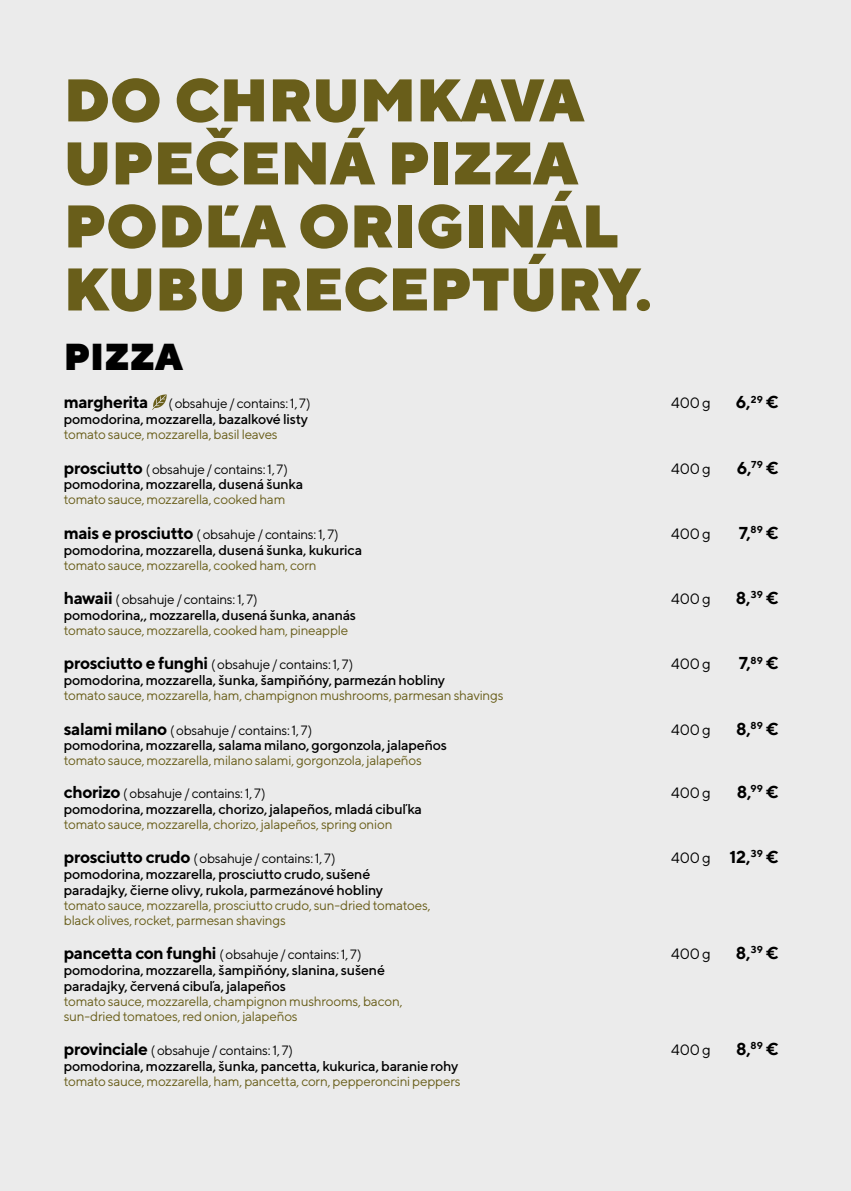
<style>
.page{position:relative;width:851px;height:1191px;background:#fff}
.page>*{position:absolute;margin:0;border:0;box-sizing:border-box;transform-origin:0 0}
.t1{font:900 60px/63px "TT Norms";color:#695e1a}
.t2{font:900 37.5px "TT Norms";color:#000}
.t3{font:700 17.25px "TT Norms";letter-spacing:-.025em;color:#000}
.t4{font:15px "TT Norms";letter-spacing:-.01em;color:#000}
.t5{font:500 14.25px/15.8px "TT Norms";letter-spacing:-.015em;color:#000}
.t6{font:13.5px/15px "TT Norms";letter-spacing:-.02em;color:#695e1a}
.t7{font:13.5px "TT Norms";letter-spacing:-.025em;color:#000}
.s1{font-weight:700;font-size:17.25px}
</style>
<div class="page">
<div style="left:0;top:0;width:850px;height:1191px;background:#ebebeb"></div>
<svg style="left:152px;top:394px;width:15px;height:16px"></svg>
<h1 class="t1" style="left:64px;top:67px;width:589px">DO CHRUMKAVA<br>UPEČENÁ PIZZA<br>PODĽA ORIGINÁL<br>KUBU RECEPTÚRY.</h1>
<h2 class="t2" style="left:64px;top:333px;width:120px">PIZZA</h2>
<p class="t3" style="left:64px;top:391px;width:86px">margherita</p>
<p class="t7" style="left:168px;top:395px;width:144px">( obsahuje / contains: 1, 7)</p>
<p class="t4" style="left:671px;top:394px;width:41px">400 g</p>
<p class="t3" style="left:735px;top:391px;width:44px">6,<sup>29</sup> €</p>
<p class="t5" style="left:64px;top:411px;width:246px">pomodorina, mozzarella, bazalkové listy</p>
<p class="t6" style="left:64px;top:426px;width:215px">tomato sauce, mozzarella, basil leaves</p>
<p class="t7" style="left:64px;top:460px;width:226px"><span class="s1">prosciutto</span> ( obsahuje / contains: 1, 7)</p>
<p class="t4" style="left:671px;top:459px;width:41px">400 g</p>
<p class="t3" style="left:736px;top:457px;width:43px">6,<sup>79</sup> €</p>
<p class="t5" style="left:64px;top:476px;width:241px">pomodorina, mozzarella, dusená šunka</p>
<p class="t6" style="left:64px;top:492px;width:223px">tomato sauce, mozzarella, cooked ham</p>
<p class="t7" style="left:64px;top:526px;width:276px"><span class="s1">mais e prosciutto</span> ( obsahuje / contains: 1, 7)</p>
<p class="t4" style="left:671px;top:524px;width:41px">400 g</p>
<p class="t3" style="left:738px;top:522px;width:41px">7,<sup>89</sup> €</p>
<p class="t5" style="left:64px;top:541px;width:300px">pomodorina, mozzarella, dusená šunka, kukurica</p>
<p class="t6" style="left:64px;top:557px;width:254px">tomato sauce, mozzarella, cooked ham, corn</p>
<p class="t7" style="left:64px;top:591px;width:195px"><span class="s1">hawaii</span> ( obsahuje / contains: 1, 7)</p>
<p class="t4" style="left:671px;top:589px;width:41px">400 g</p>
<p class="t3" style="left:735px;top:587px;width:44px">8,<sup>39</sup> €</p>
<p class="t5" style="left:64px;top:607px;width:294px">pomodorina,, mozzarella, dusená šunka, ananás</p>
<p class="t6" style="left:64px;top:622px;width:286px">tomato sauce, mozzarella, cooked ham, pineapple</p>
<p class="t7" style="left:64px;top:656px;width:291px"><span class="s1">prosciutto e funghi</span> ( obsahuje / contains: 1, 7)</p>
<p class="t4" style="left:671px;top:655px;width:41px">400 g</p>
<p class="t3" style="left:738px;top:652px;width:41px">7,<sup>89</sup> €</p>
<p class="t5" style="left:64px;top:672px;width:382px">pomodorina, mozzarella, šunka, šampiňóny, parmezán hobliny</p>
<p class="t6" style="left:64px;top:687px;width:441px">tomato sauce, mozzarella, ham, champignon mushrooms, parmesan shavings</p>
<p class="t7" style="left:64px;top:721px;width:250px"><span class="s1">salami milano</span> ( obsahuje / contains: 1, 7)</p>
<p class="t4" style="left:671px;top:720px;width:41px">400 g</p>
<p class="t3" style="left:736px;top:718px;width:44px">8,<sup>89</sup> €</p>
<p class="t5" style="left:64px;top:737px;width:384px">pomodorina, mozzarella, salama milano, gorgonzola, jalapeños</p>
<p class="t6" style="left:64px;top:753px;width:359px">tomato sauce, mozzarella, milano salami, gorgonzola, jalapeños</p>
<p class="t7" style="left:64px;top:784px;width:203px"><span class="s1">chorizo</span> ( obsahuje / contains: 1, 7)</p>
<p class="t4" style="left:671px;top:783px;width:41px">400 g</p>
<p class="t3" style="left:736px;top:781px;width:43px">8,<sup>99</sup> €</p>
<p class="t5" style="left:64px;top:800px;width:359px">pomodorina, mozzarella, chorizo, jalapeños, mladá cibuľka</p>
<p class="t6" style="left:64px;top:816px;width:330px">tomato sauce, mozzarella, chorizo, jalapeños, spring onion</p>
<p class="t7" style="left:64px;top:850px;width:273px"><span class="s1">prosciutto crudo</span> ( obsahuje / contains: 1, 7)</p>
<p class="t4" style="left:671px;top:848px;width:109px">400 g <span class="s1">12,</span><sup>39</sup> <span class="s1">€</span></p>
<p class="t5" style="left:64px;top:865px;width:321px">pomodorina, mozzarella, prosciutto crudo, sušené paradajky, čierne olivy, rukola, parmezánové hobliny</p>
<p class="t6" style="left:64px;top:897px;width:368px">tomato sauce, mozzarella, prosciutto crudo, sun-dried tomatoes, black olives, rocket, parmesan shavings</p>
<p class="t7" style="left:64px;top:946px;width:299px"><span class="s1">pancetta con funghi</span> ( obsahuje / contains: 1, 7)</p>
<p class="t4" style="left:671px;top:944px;width:41px">400 g</p>
<p class="t3" style="left:735px;top:942px;width:44px">8,<sup>39</sup> €</p>
<p class="t5" style="left:64px;top:961px;width:322px">pomodorina, mozzarella, šampiňóny, slanina, sušené paradajky, červená cibuľa, jalapeños</p>
<p class="t6" style="left:64px;top:993px;width:340px">tomato sauce, mozzarella, champignon mushrooms, bacon, sun-dried tomatoes, red onion, jalapeños</p>
<p class="t7" style="left:64px;top:1042px;width:231px"><span class="s1">provinciale</span> ( obsahuje / contains: 1, 7)</p>
<p class="t4" style="left:671px;top:1040px;width:41px">400 g</p>
<p class="t3" style="left:736px;top:1038px;width:44px">8,<sup>89</sup> €</p>
<p class="t5" style="left:64px;top:1057px;width:396px">pomodorina, mozzarella, šunka, pancetta, kukurica, baranie rohy</p>
<p class="t6" style="left:64px;top:1073px;width:398px">tomato sauce, mozzarella, ham, pancetta, corn, pepperoncini peppers</p>
</div>
